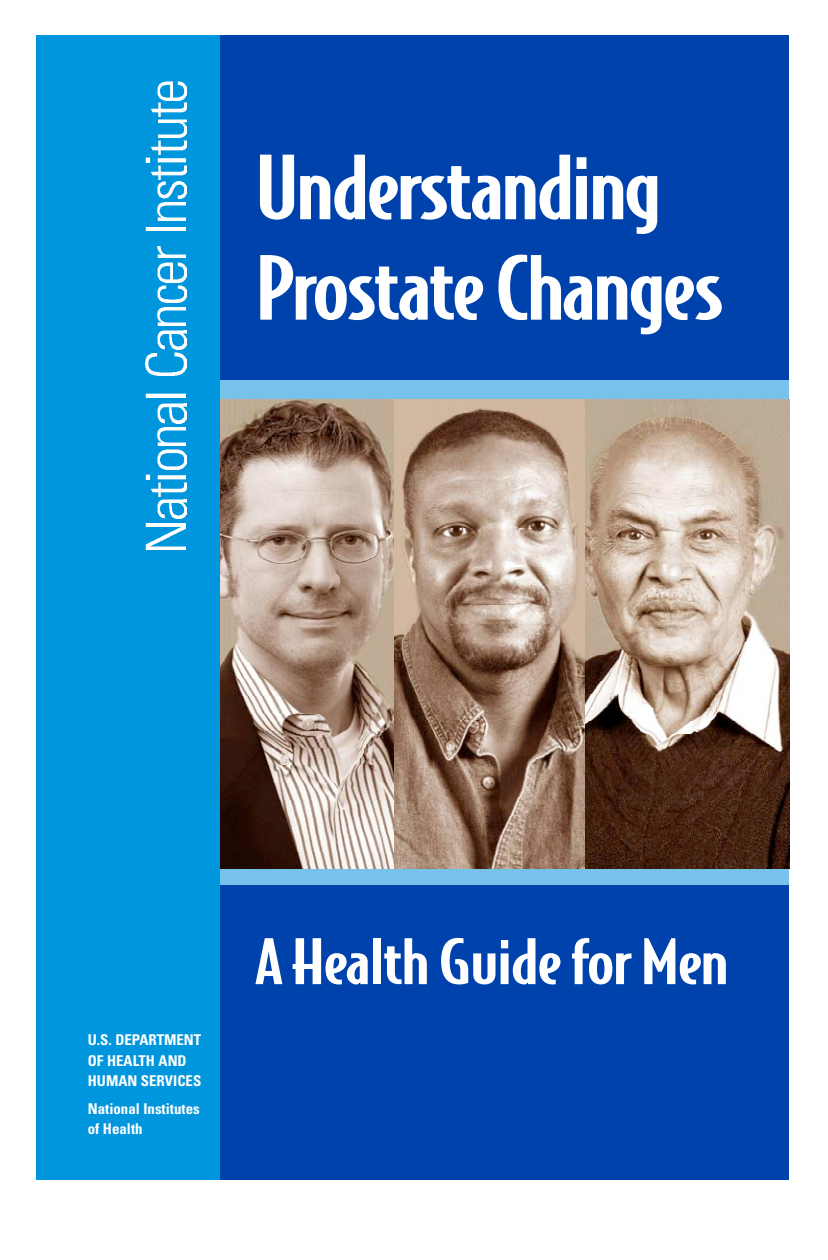
<style>
.page{position:relative;width:828px;height:1260px;background:#fff}
.page>*{position:absolute;margin:0;border:0;box-sizing:border-box;transform-origin:0 0}
.t1{font:500 83.6px/100.4px "Bodega Sans";letter-spacing:-.025em;color:#fff;scale:1.3 1}
.t2{font:500 59.6px "Bodega Sans";letter-spacing:-.015em;color:#fff;scale:1.35 1}
.t3{font:700 condensed 14.8px/20.6px "Univers";color:#fff}
</style>
<div class="page">
<div style="left:36px;top:36px;width:753px;height:1144px;background:#0042ac"></div>
<div style="left:207px;top:380px;width:582px;height:505px;background:#77c2eb"></div>
<img style="left:220px;top:399px;width:175px;height:469px">
<img style="left:584px;top:399px;width:205px;height:469px">
<div style="left:36px;top:36px;width:183px;height:1144px;background:#0096dd"></div>
<img style="left:145px;top:523px;width:41px;height:26px">
<img style="left:157px;top:499px;width:30px;height:19px">
<img style="left:151px;top:482px;width:35px;height:14px">
<img style="left:145px;top:475px;width:41px;height:4px">
<img style="left:157px;top:450px;width:30px;height:19px">
<img style="left:157px;top:427px;width:29px;height:18px">
<img style="left:157px;top:404px;width:30px;height:19px">
<img style="left:145px;top:394px;width:41px;height:3px">
<img style="left:145px;top:353px;width:42px;height:22px">
<img style="left:157px;top:331px;width:30px;height:19px">
<img style="left:157px;top:307px;width:29px;height:18px">
<img style="left:157px;top:286px;width:30px;height:17px">
<img style="left:157px;top:263px;width:30px;height:19px">
<img style="left:157px;top:247px;width:29px;height:11px">
<img style="left:145px;top:227px;width:41px;height:4px">
<img style="left:157px;top:203px;width:29px;height:18px">
<img style="left:157px;top:182px;width:30px;height:16px">
<img style="left:151px;top:166px;width:35px;height:14px">
<img style="left:145px;top:158px;width:41px;height:4px">
<img style="left:151px;top:140px;width:35px;height:14px">
<img style="left:158px;top:119px;width:29px;height:18px">
<img style="left:151px;top:103px;width:35px;height:14px">
<img style="left:157px;top:81px;width:30px;height:20px">
<img style="left:395px;top:399px;width:189px;height:469px">
<h1 class="t1" style="left:255px;top:144px;width:362px">U n de rs ta n ding<br>P ro s tateChang es</h1>
<p class="t3" style="left:88px;top:1031px;width:115px">U.S. DEPARTMENT<br>OF HEALTH AND<br>HUMAN SERVICES</p>
<p class="t3" style="left:88px;top:1100px;width:113px">National Institutes of Health</p>
<h2 class="t2" style="left:255px;top:936px;width:352px">A Health GuideforMen</h2>
</div>
